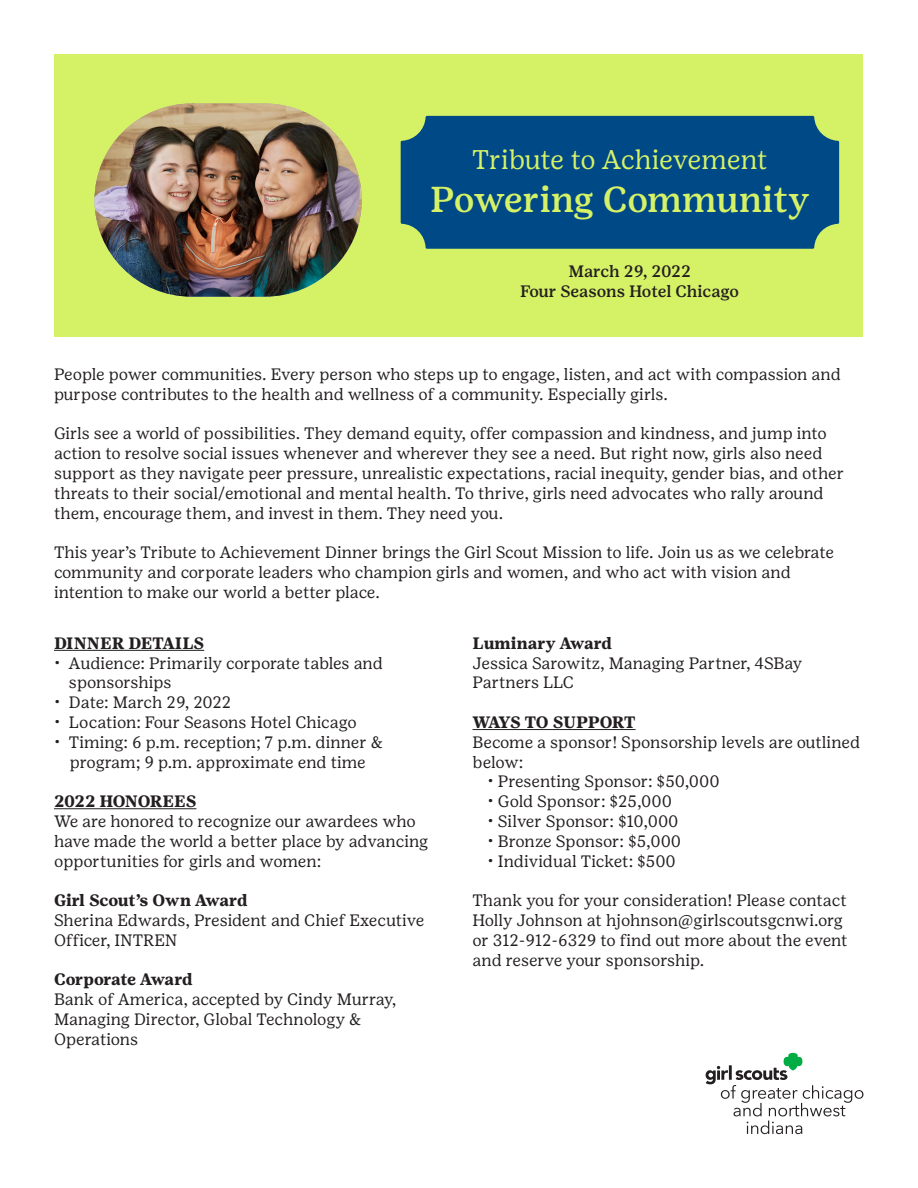
<style>
.page{position:relative;width:918px;height:1188px;background:#fff}
.page>*{position:absolute;margin:0;border:0;box-sizing:border-box;transform-origin:0 0}
.t1{font:500 36px "Girl Scout Text";color:#d5f267}
.t2{font:27px "Girl Scout Text";letter-spacing:-.01em;color:#d5f267}
.t3{font:16.5px/19.8px "Girl Scout Text";color:#231f20}
.t4{font:700 16.5px "Girl Scout Text";letter-spacing:-.02em;color:#231f20}
.t5{font:500 16.5px "Girl Scout Text";color:#231f20}
.t6{font:700 16.5px "Girl Scout Text";color:#231f20}
</style>
<div class="page">
<div style="left:54px;top:54px;width:809px;height:283px;background:#d5f267"></div>
<hr style="left:54px;top:650px;width:150px;height:1px;background:#231f20">
<hr style="left:54px;top:808px;width:142px;height:1px;background:#231f20">
<hr style="left:472px;top:729px;width:164px;height:1px;background:#231f20">
<svg style="left:706px;top:1053px;width:157px;height:81px"></svg>
<div style="left:401px;top:116px;width:438px;height:133px;background:#004987"></div>
<img style="left:94px;top:103px;width:268px;height:194px">
<p class="t2" style="left:472px;top:144px;width:297px">Tribute to Achievement</p>
<p class="t1" style="left:430px;top:179px;width:381px">Powering Community</p>
<p class="t5" style="left:568px;top:262px;width:124px">March 29, 2022</p>
<p class="t5" style="left:520px;top:281px;width:221px">Four Seasons Hotel Chicago</p>
<p class="t3" style="left:54px;top:364px;width:788px">People power communities. Every person who steps up to engage, listen, and act with compassion and purpose contributes to the health and wellness of a community. Especially girls.</p>
<p class="t3" style="left:54px;top:424px;width:792px">Girls see a world of possibilities. They demand equity, offer compassion and kindness, and jump into action to resolve social issues whenever and wherever they see a need. But right now, girls also need support as they navigate peer pressure, unrealistic expectations, racial inequity, gender bias, and other threats to their social/emotional and mental health. To thrive, girls need advocates who rally around them, encourage them, and invest in them. They need you.</p>
<p class="t3" style="left:54px;top:543px;width:782px">This year’s Tribute to Achievement Dinner brings the Girl Scout Mission to life. Join us as we celebrate community and corporate leaders who champion girls and women, and who act with vision and intention to make our world a better place.</p>
<p class="t6" style="left:54px;top:633px;width:152px">DINNER DETAILS</p>
<p class="t3" style="left:54px;top:653px;width:330px">• Audience: Primarily corporate tables and</p>
<p class="t3" style="left:69px;top:673px;width:104px">sponsorships</p>
<p class="t3" style="left:54px;top:693px;width:179px">• Date: March 29, 2022</p>
<p class="t3" style="left:54px;top:712px;width:304px">• Location: Four Seasons Hotel Chicago</p>
<p class="t3" style="left:54px;top:732px;width:331px">• Timing: 6 p.m. reception; 7 p.m. dinner &amp;</p>
<p class="t3" style="left:70px;top:752px;width:297px">program; 9 p.m. approximate end time</p>
<p class="t4" style="left:54px;top:792px;width:144px">2022 HONOREES</p>
<p class="t3" style="left:54px;top:811px;width:376px">We are honored to recognize our awardees who have made the world a better place by advancing opportunities for girls and women:</p>
<p class="t4" style="left:54px;top:891px;width:195px">Girl Scout’s Own Award</p>
<p class="t3" style="left:54px;top:910px;width:372px">Sherina Edwards, President and Chief Executive<br>Officer, INTREN</p>
<p class="t4" style="left:54px;top:970px;width:140px">Corporate Award</p>
<p class="t3" style="left:54px;top:990px;width:344px">Bank of America, accepted by Cindy Murray,<br>Managing Director, Global Technology &amp;<br>Operations</p>
<p class="t6" style="left:472px;top:633px;width:141px">Luminary Award</p>
<p class="t3" style="left:472px;top:653px;width:331px">Jessica Sarowitz, Managing Partner, 4SBay<br>Partners LLC</p>
<p class="t4" style="left:472px;top:712px;width:165px">WAYS TO SUPPORT</p>
<p class="t3" style="left:472px;top:732px;width:389px">Become a sponsor! Sponsorship levels are outlined below:</p>
<p class="t3" style="left:487px;top:772px;width:234px">• Presenting Sponsor: $50,000</p>
<p class="t3" style="left:487px;top:792px;width:186px">• Gold Sponsor: $25,000</p>
<p class="t3" style="left:487px;top:811px;width:193px">• Silver Sponsor: $10,000</p>
<p class="t3" style="left:487px;top:831px;width:195px">• Bronze Sponsor: $5,000</p>
<p class="t3" style="left:487px;top:851px;width:190px">• Individual Ticket: $500</p>
<p class="t3" style="left:472px;top:891px;width:377px">Thank you for your consideration! Please contact Holly Johnson at hjohnson@girlscoutsgcnwi.org or 312-912-6329 to find out more about the event and reserve your sponsorship.</p>
</div>
